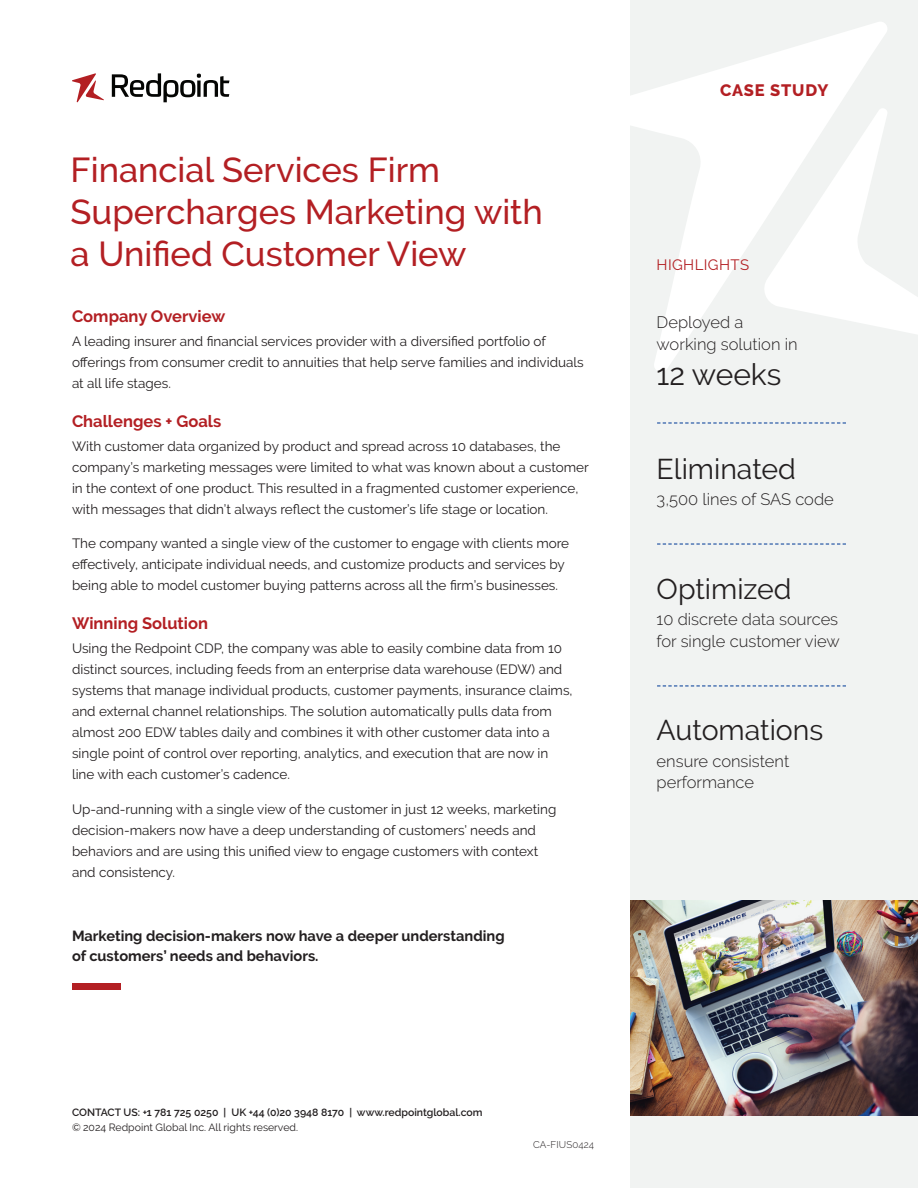
<style>
.page{position:relative;width:918px;height:1188px;background:#fff}
.page>*{position:absolute;margin:0;border:0;box-sizing:border-box;transform-origin:0 0}
.t1{font:500 34.5px/42px "Raleway";color:#b31f23}
.Sidebar_Copy_Highlight{font:30px "Raleway";color:#231f20}
.Sidebar_Copy_Highlight-2{font:28.5px "Raleway";color:#231f20}
.Sidebar_Stat_-_with_gap{font:300 16.5px/21.8px "Raleway";color:#231f20}
.Subhead{font:700 16.5px "Raleway";color:#b31f23}
.t2{font:800 16.5px "Raleway";letter-spacing:.045em;color:#b31f23}
.Sidebar_head{font:15px "Raleway";letter-spacing:.025em;color:#b31f23}
.t3{font:700 14.7px/19.5px "Raleway";color:#231f20}
.Body{font:13.5px/21px "Raleway";color:#231f20}
.t4{font:600 10.5px "Raleway";color:#231f20}
.t5{font:10.5px "Raleway";color:#231f20}
.Piece_Code{font:300 9.75px "Raleway";letter-spacing:.01em;color:#231f20}
</style>
<div class="page">
<div style="left:630px;top:0;width:288px;height:1188px;background:#f1f3f2"></div>
<svg style="left:72px;top:73px;width:32px;height:30px"></svg>
<svg style="left:112px;top:73px;width:118px;height:29px"></svg>
<svg style="left:630px;top:22px;width:257px;height:350px"></svg>
<svg style="left:761px;top:106px;width:157px;height:233px"></svg>
<svg style="left:657px;top:422px;width:189px;height:2px"></svg>
<svg style="left:657px;top:685px;width:189px;height:2px"></svg>
<svg style="left:657px;top:543px;width:189px;height:2px"></svg>
<img style="left:630px;top:900px;width:288px;height:216px">
<div style="left:73px;top:983px;width:48px;height:7px;background:#b31f23"></div>
<p class="t1" style="left:71px;top:149px;width:474px">Financial Services Firm<br>Supercharges Marketing with a Unified Customer View</p>
<p class="Subhead" style="left:72px;top:306px;width:155px">Company Overview</p>
<p class="Body" style="left:72px;top:330px;width:513px">A leading insurer and financial services provider with a diversified portfolio of offerings from consumer credit to annuities that help serve families and individuals at all life stages.</p>
<p class="Subhead" style="left:72px;top:411px;width:151px">Challenges + Goals</p>
<p class="Body" style="left:72px;top:435px;width:518px">With customer data organized by product and spread across 10 databases, the company’s marketing messages were limited to what was known about a customer in the context of one product. This resulted in a fragmented customer experience, with messages that didn’t always reflect the customer’s life stage or location.</p>
<p class="Body" style="left:72px;top:533px;width:499px">The company wanted a single view of the customer to engage with clients more effectively, anticipate individual needs, and customize products and services by being able to model customer buying patterns across all the firm’s businesses.</p>
<p class="Subhead" style="left:72px;top:614px;width:138px">Winning Solution</p>
<p class="Body" style="left:72px;top:638px;width:502px">Using the Redpoint CDP, the company was able to easily combine data from 10 distinct sources, including feeds from an enterprise data warehouse (EDW) and systems that manage individual products, customer payments, insurance claims, and external channel relationships. The solution automatically pulls data from almost 200 EDW tables daily and combines it with other customer data into a single point of control over reporting, analytics, and execution that are now in line with each customer’s cadence.</p>
<p class="Body" style="left:72px;top:798px;width:486px">Up-and-running with a single view of the customer in just 12 weeks, marketing decision-makers now have a deep understanding of customers’ needs and behaviors and are using this unified view to engage customers with context and consistency.</p>
<p class="t3" style="left:72px;top:926px;width:434px">Marketing decision-makers now have a deeper understanding of customers’ needs and behaviors.</p>
<p class="t4" style="left:72px;top:1107px;width:412px">CONTACT US: +1 781 725 0250 | UK +44 (0)20 3948 8170 | www.redpointglobal.com</p>
<p class="t5" style="left:72px;top:1121px;width:228px">© 2024 Redpoint Global Inc. All rights reserved.</p>
<p class="Piece_Code" style="left:533px;top:1139px;width:62px">CA-FIUS0424</p>
<p class="t2" style="left:720px;top:81px;width:110px">CASE STUDY</p>
<p class="Sidebar_head" style="left:657px;top:256px;width:94px">HIGHLIGHTS</p>
<p class="Sidebar_Stat_-_with_gap" style="left:657px;top:311px;width:143px">Deployed a working solution in</p>
<p class="Sidebar_Copy_Highlight" style="left:657px;top:357px;width:126px">12 weeks</p>
<p class="Sidebar_Copy_Highlight-2" style="left:657px;top:452px;width:141px">Eliminated</p>
<p class="Sidebar_Stat_-_with_gap" style="left:657px;top:488px;width:179px">3,500 lines of SAS code</p>
<p class="Sidebar_Copy_Highlight-2" style="left:657px;top:572px;width:137px">Optimized</p>
<p class="Sidebar_Stat_-_with_gap" style="left:657px;top:608px;width:185px">10 discrete data sources for single customer view</p>
<p class="Sidebar_Copy_Highlight-2" style="left:657px;top:714px;width:168px">Automations</p>
<p class="Sidebar_Stat_-_with_gap" style="left:657px;top:750px;width:134px">ensure consistent performance</p>
</div>
